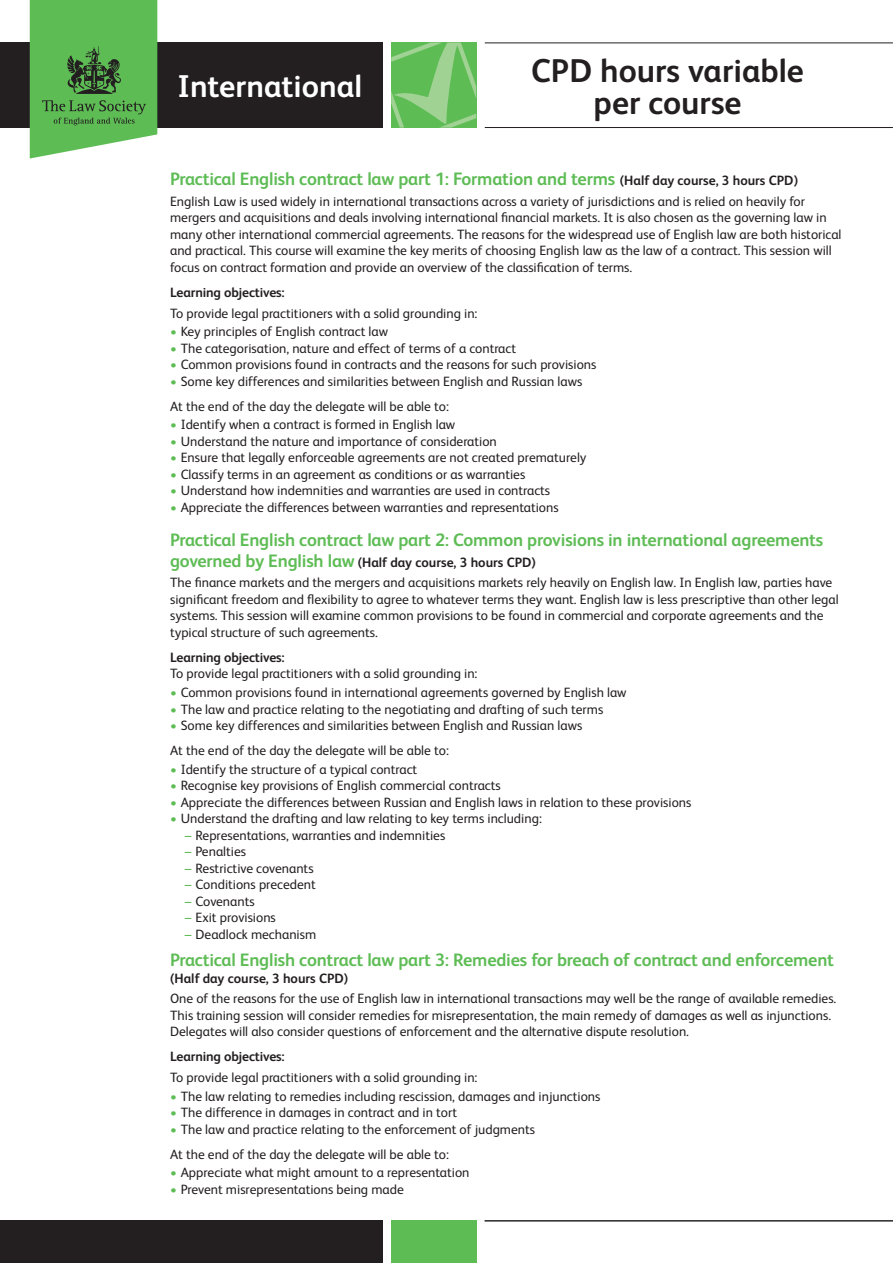
<style>
.page{position:relative;width:893px;height:1263px;background:#fff}
.page>*{position:absolute;margin:0;border:0;box-sizing:border-box;transform-origin:0 0}
.t1{font:700 33px/31.5px "FS Albert";color:#231f20;text-align:center}
.t2{font:700 31.5px "FS Albert";color:#fff}
._2_headings_13pt{font:700 18px "FS Albert";letter-spacing:-.01em;color:#5ebc55}
.Green_Subheadings{font:13.5px/16.5px "FS Albert";color:#231f20}
._2_headings_13pt-2{font:700 13.5px "FS Albert";color:#231f20}
.Body_Copy{font:700 13.5px "FS Albert";letter-spacing:-.01em;color:#231f20}
.s1{font-size:13.5px;color:#231f20}
.s2{font-weight:700;color:#5ebc55}
.s3{font-size:18px;color:#5ebc55}
.s4{color:#5ebc55}
</style>
<div class="page">
<div style="left:0;top:1220px;width:383px;height:43px;background:#231f20"></div>
<div style="left:391px;top:1220px;width:85px;height:43px;background:#5ebc55"></div>
<hr style="left:485px;top:43px;width:408px;height:1px;background:#231f20">
<hr style="left:485px;top:127px;width:408px;height:1px;background:#231f20">
<div style="left:0;top:43px;width:383px;height:85px;background:#231f20"></div>
<svg style="left:30px;top:0;width:127px;height:159px;background:#66b55e"></svg>
<svg style="left:391px;top:43px;width:85px;height:85px;background:#72c268"></svg>
<hr style="left:485px;top:1220px;width:408px;height:1px;background:#231f20">
<h2 class="t2" style="left:177px;top:65px;width:186px">International</h2>
<p class="t1" style="left:531px;top:54px;width:274px">CPD hours variable per course</p>
<p class="_2_headings_13pt" style="left:170px;top:167px;width:629px">Practical English contract law part 1: Formation and terms <span class="s1">(Half day course, 3 hours CPD)</span></p>
<p class="Green_Subheadings" style="left:170px;top:192px;width:673px">English Law is used widely in international transactions across a variety of jurisdictions and is relied on heavily for mergers and acquisitions and deals involving international financial markets. It is also chosen as the governing law in many other international commercial agreements. The reasons for the widespread use of English law are both historical and practical. This course will examine the key merits of choosing English law as the law of a contract. This session will focus on contract formation and provide an overview of the classification of terms.</p>
<p class="Body_Copy" style="left:170px;top:283px;width:116px">Learning objectives:</p>
<p class="Green_Subheadings" style="left:170px;top:304px;width:309px">To provide legal practitioners with a solid grounding in:</p>
<p class="Green_Subheadings" style="left:170px;top:323px;width:219px"><span class="s2">•</span> Key principles of English contract law</p>
<p class="Green_Subheadings" style="left:170px;top:339px;width:347px"><span class="s2">•</span> The categorisation, nature and effect of terms of a contract</p>
<p class="Green_Subheadings" style="left:170px;top:356px;width:428px"><span class="s2">•</span> Common provisions found in contracts and the reasons for such provisions</p>
<p class="Green_Subheadings" style="left:170px;top:372px;width:414px"><span class="s2">•</span> Some key differences and similarities between English and Russian laws</p>
<p class="Green_Subheadings" style="left:170px;top:397px;width:280px">At the end of the day the delegate will be able to:</p>
<p class="Green_Subheadings" style="left:170px;top:416px;width:287px"><span class="s2">•</span> Identify when a contract is formed in English law</p>
<p class="Green_Subheadings" style="left:170px;top:432px;width:328px"><span class="s2">•</span> Understand the nature and importance of consideration</p>
<p class="Green_Subheadings" style="left:170px;top:449px;width:418px"><span class="s2">•</span> Ensure that legally enforceable agreements are not created prematurely</p>
<p class="Green_Subheadings" style="left:170px;top:465px;width:357px"><span class="s2">•</span> Classify terms in an agreement as conditions or as warranties</p>
<p class="Green_Subheadings" style="left:170px;top:482px;width:382px"><span class="s2">•</span> Understand how indemnities and warranties are used in contracts</p>
<p class="Green_Subheadings" style="left:170px;top:498px;width:390px"><span class="s2">•</span> Appreciate the differences between warranties and representations</p>
<p class="_2_headings_13pt" style="left:170px;top:527px;width:655px">Practical English contract law part 2: Common provisions in international agreements</p>
<p class="_2_headings_13pt-2" style="left:170px;top:553px;width:367px"><span class="s3">governed by English law</span> (Half day course, 3 hours CPD)</p>
<p class="Green_Subheadings" style="left:170px;top:574px;width:670px">The finance markets and the mergers and acquisitions markets rely heavily on English law. In English law, parties have significant freedom and flexibility to agree to whatever terms they want. English law is less prescriptive than other legal systems. This session will examine common provisions to be found in commercial and corporate agreements and the typical structure of such agreements.</p>
<p class="Body_Copy" style="left:170px;top:648px;width:116px">Learning objectives:</p>
<p class="Green_Subheadings" style="left:170px;top:665px;width:309px">To provide legal practitioners with a solid grounding in:</p>
<p class="Green_Subheadings" style="left:170px;top:683px;width:458px"><span class="s2">•</span> Common provisions found in international agreements governed by English law</p>
<p class="Green_Subheadings" style="left:170px;top:700px;width:435px"><span class="s2">•</span> The law and practice relating to the negotiating and drafting of such terms</p>
<p class="Green_Subheadings" style="left:170px;top:716px;width:414px"><span class="s2">•</span> Some key differences and similarities between English and Russian laws</p>
<p class="Green_Subheadings" style="left:170px;top:741px;width:280px">At the end of the day the delegate will be able to:</p>
<p class="Green_Subheadings" style="left:170px;top:760px;width:249px"><span class="s2">•</span> Identify the structure of a typical contract</p>
<p class="Green_Subheadings" style="left:170px;top:777px;width:332px"><span class="s2">•</span> Recognise key provisions of English commercial contracts</p>
<p class="Green_Subheadings" style="left:170px;top:793px;width:523px"><span class="s2">•</span> Appreciate the differences between Russian and English laws in relation to these provisions</p>
<p class="Green_Subheadings" style="left:170px;top:810px;width:373px"><span class="s2">•</span> Understand the drafting and law relating to key terms including:</p>
<p class="Green_Subheadings" style="left:185px;top:826px;width:262px"><span class="s4">–</span> Representations, warranties and indemnities</p>
<p class="Green_Subheadings" style="left:185px;top:843px;width:63px"><span class="s4">–</span> Penalties</p>
<p class="Green_Subheadings" style="left:185px;top:859px;width:130px"><span class="s4">–</span> Restrictive covenants</p>
<p class="Green_Subheadings" style="left:185px;top:876px;width:132px"><span class="s4">–</span> Conditions precedent</p>
<p class="Green_Subheadings" style="left:185px;top:892px;width:71px"><span class="s4">–</span> Covenants</p>
<p class="Green_Subheadings" style="left:185px;top:909px;width:92px"><span class="s4">–</span> Exit provisions</p>
<p class="Green_Subheadings" style="left:185px;top:925px;width:133px"><span class="s4">–</span> Deadlock mechanism</p>
<p class="_2_headings_13pt" style="left:170px;top:948px;width:665px">Practical English contract law part 3: Remedies for breach of contract and enforcement</p>
<p class="_2_headings_13pt-2" style="left:170px;top:969px;width:180px">(Half day course, 3 hours CPD)</p>
<p class="Green_Subheadings" style="left:170px;top:990px;width:668px">One of the reasons for the use of English law in international transactions may well be the range of available remedies.<br>This training session will consider remedies for misrepresentation, the main remedy of damages as well as injunctions.<br>Delegates will also consider questions of enforcement and the alternative dispute resolution.</p>
<p class="Body_Copy" style="left:170px;top:1047px;width:116px">Learning objectives:</p>
<p class="Green_Subheadings" style="left:170px;top:1068px;width:309px">To provide legal practitioners with a solid grounding in:</p>
<p class="Green_Subheadings" style="left:170px;top:1087px;width:432px"><span class="s2">•</span> The law relating to remedies including rescission, damages and injunctions</p>
<p class="Green_Subheadings" style="left:170px;top:1104px;width:288px"><span class="s2">•</span> The difference in damages in contract and in tort</p>
<p class="Green_Subheadings" style="left:170px;top:1120px;width:367px"><span class="s2">•</span> The law and practice relating to the enforcement of judgments</p>
<p class="Green_Subheadings" style="left:170px;top:1145px;width:280px">At the end of the day the delegate will be able to:</p>
<p class="Green_Subheadings" style="left:170px;top:1164px;width:301px"><span class="s2">•</span> Appreciate what might amount to a representation</p>
<p class="Green_Subheadings" style="left:170px;top:1180px;width:235px"><span class="s2">•</span> Prevent misrepresentations being made</p>
</div>
